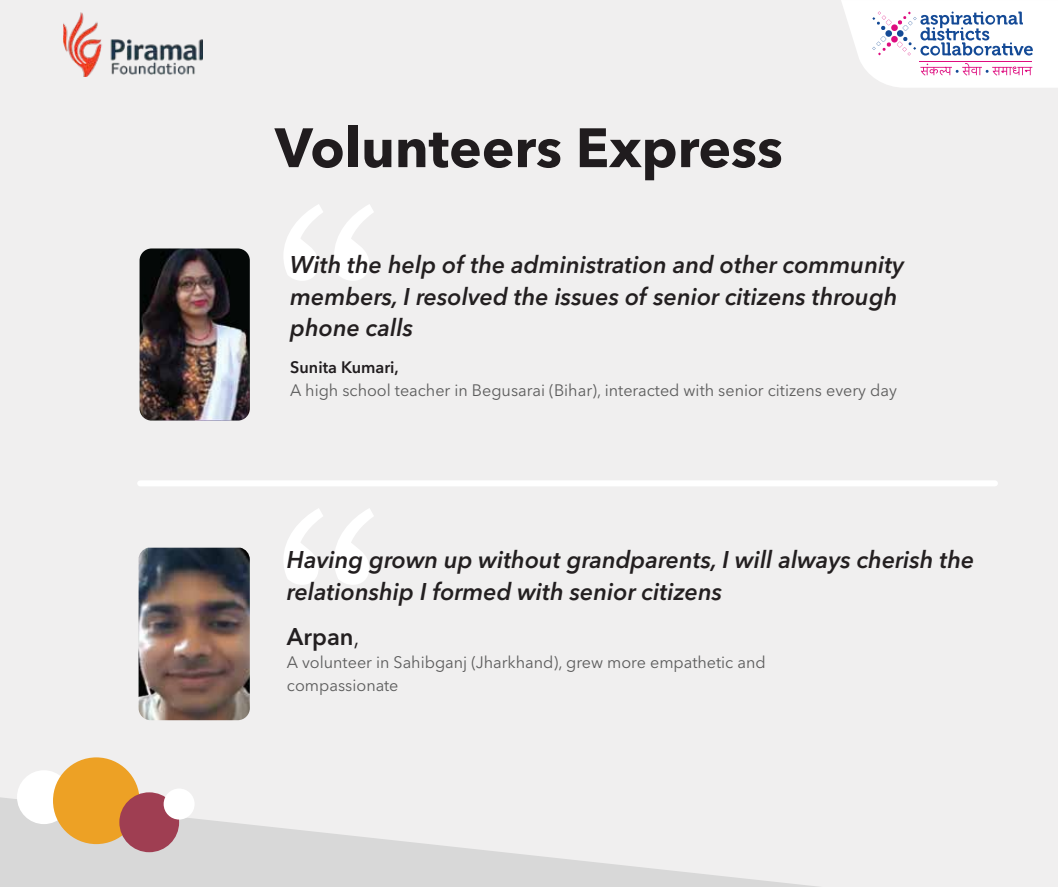
<style>
.page{position:relative;width:1058px;height:887px;background:#fff}
.page>*{position:absolute;margin:0;border:0;box-sizing:border-box;transform-origin:0 0}
.t1{font:700 54.75px "Avenir Next LT Pro";color:#201c1e}
.t2{font:italic 600 24px/31.5px "Avenir Next LT Pro";color:#231f20}
.t3{font:600 24px "Avenir Next LT Pro";color:#231f20}
.t4{font:16.5px/23px "Avenir Next LT Pro";color:#5c5c5c}
.t5{font:600 16.5px "Avenir Next LT Pro";color:#201c1e}
.s1{font-weight:400}
</style>
<div class="page">
<div style="left:0;top:0;width:1058px;height:886px;background:#f0efef"></div>
<svg style="left:284px;top:204px;width:90px;height:77px"></svg>
<svg style="left:284px;top:508px;width:90px;height:77px"></svg>
<div style="left:140px;top:480px;width:855px;height:6px;background:#fff"></div>
<img style="left:138px;top:547px;width:112px;height:173px">
<img style="left:139px;top:248px;width:111px;height:172px">
<svg style="left:841px;top:0;width:217px;height:88px"></svg>
<hr style="left:919px;top:61px;width:113px;height:1px;background:#de0c7f">
<svg style="left:0;top:797px;width:810px;height:89px"></svg>
<div style="left:17px;top:770px;width:54px;height:54px;background:#fff;border-radius:27px"></div>
<div style="left:53px;top:757px;width:87px;height:87px;background:#eda125;border-radius:43px"></div>
<div style="left:119px;top:792px;width:60px;height:60px;background:#9f3e52;border-radius:30px"></div>
<div style="left:164px;top:788px;width:31px;height:31px;background:#fff;border-radius:15px"></div>
<img style="left:64px;top:13px;width:139px;height:64px">
<h1 class="t1" style="left:275px;top:114px;width:509px">Volunteers Express</h1>
<p class="t2" style="left:290px;top:249px;width:615px">With the help of the administration and other community members, I resolved the issues of senior citizens through phone calls</p>
<p class="t5" style="left:290px;top:357px;width:110px">Sunita Kumari,</p>
<p class="t4" style="left:290px;top:379px;width:608px">A high school teacher in Begusarai (Bihar), interacted with senior citizens every day</p>
<p class="t2" style="left:287px;top:544px;width:689px">Having grown up without grandparents, I will always cherish the relationship I formed with senior citizens</p>
<p class="t3" style="left:287px;top:622px;width:74px">Arpan<span class="s1">,</span></p>
<p class="t4" style="left:287px;top:650px;width:480px">A volunteer in Sahibganj (Jharkhand), grew more empathetic and compassionate</p>
</div>
